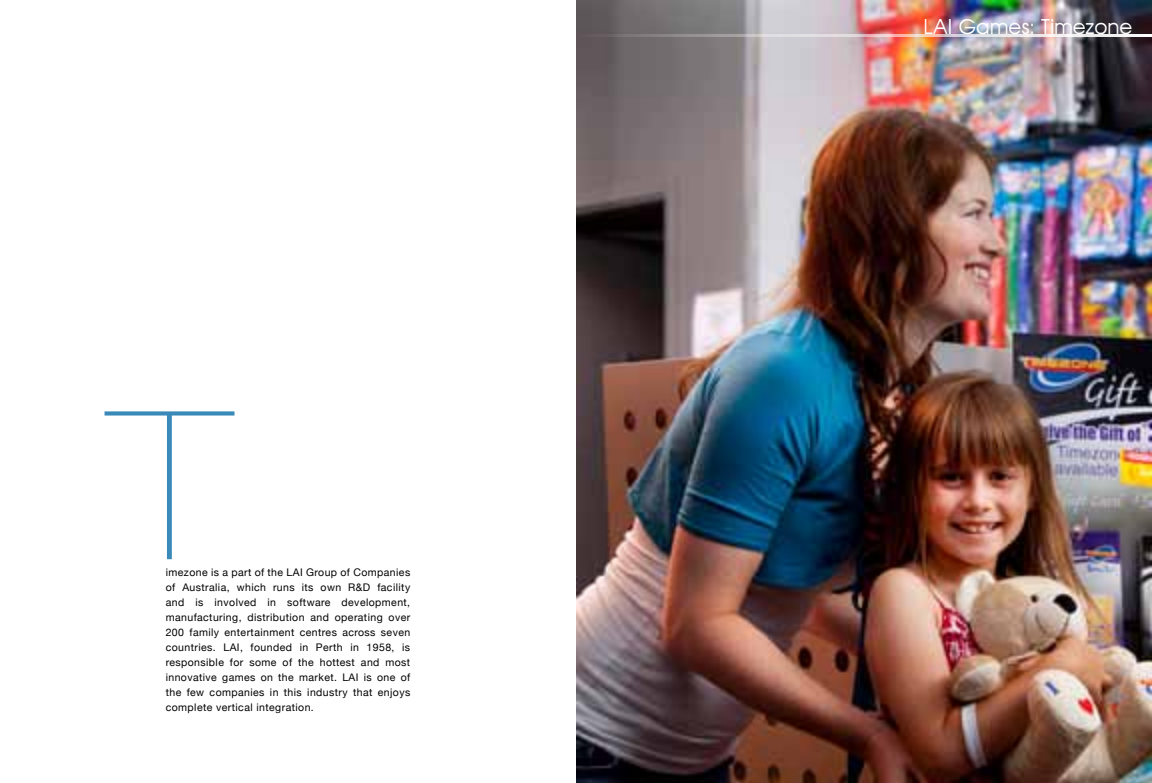
<style>
.page{position:relative;width:1152px;height:783px;background:#fff}
.page>*{position:absolute;margin:0;border:0;box-sizing:border-box;transform-origin:0 0}
.t1{font:200 207px "Helvetica Neue";color:#398ab9;scale:1.18 1}
.t2{font:20px "Avante";color:#fff}
.t3{font:10.5px/15px "Helvetica Neue";letter-spacing:.04em;color:#000;text-align:justify}
</style>
<div class="page">
<img style="left:576px;top:0;width:576px;height:783px">
<hr style="left:576px;top:34px;width:576px;height:3px;background:#fff">
<h1 class="t1" style="left:108px;top:366px;width:105px">T</h1>
<p class="t3" style="left:166px;top:565px;width:246px">imezone is a part of the LAI Group of Companies of Australia, which runs its own R&amp;D facility and is involved in software development, manufacturing, distribution and operating over 200 family entertainment centres across seven countries. LAI, founded in Perth in 1958, is responsible for some of the hottest and most innovative games on the market. LAI is one of the few companies in this industry that enjoys complete vertical integration.</p>
<h2 class="t2" style="left:924px;top:14px;width:211px">LAI Games: Timezone</h2>
</div>
